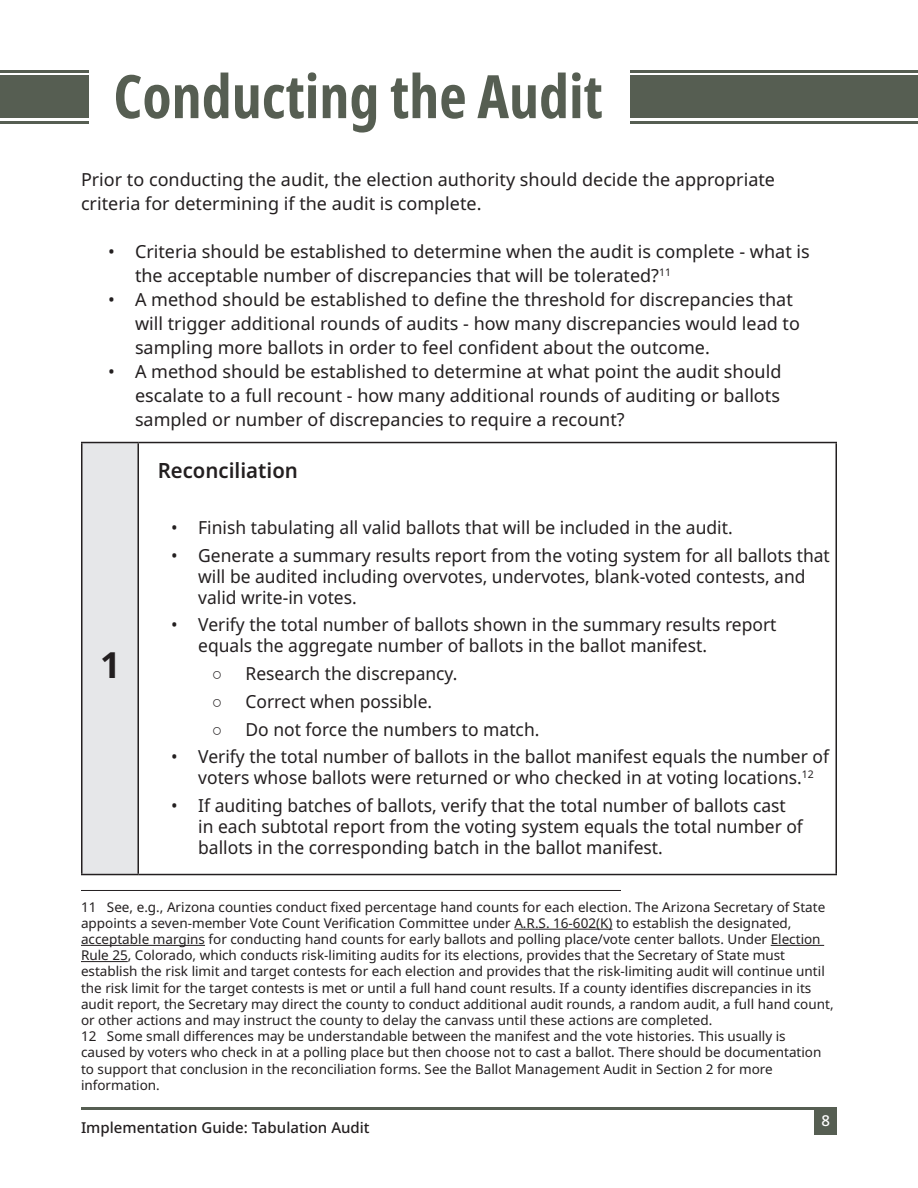
<style>
.page{position:relative;width:918px;height:1188px;background:#fff}
.page>*{position:absolute;margin:0;border:0;box-sizing:border-box;transform-origin:0 0}
.Section_Header{font:700 extra-condensed 60px "Noto Sans";color:#565e52}
.t1{font:700 36px "Noto Sans";color:#231f20}
.t2{font:600 21px "Noto Sans";color:#231f20}
.t3{font:18px/21px "Noto Sans";color:#231f20}
.t4{font:500 15px "Noto Sans";color:#231f20}
.t5{font:500 15px "Noto Sans";color:#fff}
.t6{font:13.5px/16.2px "Noto Sans";color:#231f20}
.s1{font-family:"Arial"}
</style>
<div class="page">
<hr style="left:81px;top:1107px;width:756px;height:3px;background:#565e52">
<div style="left:814px;top:1110px;width:23px;height:25px;background:#565e52"></div>
<div style="left:0;top:76px;width:89px;height:42px;background:#565e52"></div>
<div style="left:631px;top:76px;width:287px;height:42px;background:#565e52"></div>
<hr style="left:631px;top:70px;width:287px;height:3px;background:#565e52">
<hr style="left:631px;top:121px;width:287px;height:3px;background:#565e52">
<hr style="left:0;top:71px;width:89px;height:2px;background:#565e52">
<hr style="left:0;top:121px;width:89px;height:3px;background:#565e52">
<div style="left:82px;top:443px;width:56px;height:432px;background:#e6e7e9"></div>
<hr style="left:81px;top:442px;width:57px;height:1px;background:#231f20">
<hr style="left:81px;top:443px;width:1px;height:431px;background:#231f20">
<hr style="left:138px;top:442px;width:699px;height:1px;background:#231f20">
<hr style="left:137px;top:443px;width:2px;height:431px;background:#231f20">
<hr style="left:836px;top:443px;width:1px;height:431px;background:#231f20">
<hr style="left:81px;top:874px;width:57px;height:1px;background:#231f20">
<hr style="left:138px;top:874px;width:699px;height:1px;background:#231f20">
<hr style="left:514px;top:929px;width:99px;height:1px;background:#231f20">
<hr style="left:81px;top:945px;width:124px;height:1px;background:#231f20">
<hr style="left:771px;top:945px;width:53px;height:1px;background:#231f20">
<hr style="left:81px;top:961px;width:47px;height:1px;background:#231f20">
<hr style="left:81px;top:890px;width:540px;height:1px;background:#231f20">
<p class="Section_Header" style="left:113px;top:53px;width:491px">Conducting the Audit</p>
<p class="t3" style="left:81px;top:168px;width:696px;line-height:24px">Prior to conducting the audit, the election authority should decide the appropriate criteria for determining if the audit is complete.</p>
<p class="t3" style="left:135px;top:240px;width:676px;line-height:24px;text-indent:-27px">• Criteria should be established to determine when the audit is complete - what is the acceptable number of discrepancies that will be tolerated?<sup>11</sup></p>
<p class="t3" style="left:135px;top:288px;width:666px;line-height:24px;text-indent:-27px">• A method should be established to define the threshold for discrepancies that will trigger additional rounds of audits - how many discrepancies would lead to sampling more ballots in order to feel confident about the outcome.</p>
<p class="t3" style="left:135px;top:360px;width:648px;line-height:24px;text-align:justify;text-indent:-27px">• A method should be established to determine at what point the audit should escalate to a full recount - how many additional rounds of auditing or ballots sampled or number of discrepancies to require a recount?</p>
<p class="t1" style="left:100px;top:639px;width:22px">1</p>
<p class="t2" style="left:158px;top:456px;width:142px">Reconciliation</p>
<p class="t3" style="left:171px;top:517px;width:563px">• Finish tabulating all valid ballots that will be included in the audit.</p>
<p class="t3" style="left:198px;top:545px;width:633px;text-indent:-27px">• Generate a summary results report from the voting system for all ballots that will be audited including overvotes, undervotes, blank-voted contests, and valid write-in votes.</p>
<p class="t3" style="left:198px;top:615px;width:580px;text-indent:-27px">• Verify the total number of ballots shown in the summary results report equals the aggregate number of ballots in the ballot manifest.</p>
<p class="t3" style="left:212px;top:664px;width:247px"><span class="s1">○</span> Research the discrepancy.</p>
<p class="t3" style="left:212px;top:691px;width:222px"><span class="s1">○</span> Correct when possible.</p>
<p class="t3" style="left:212px;top:719px;width:329px"><span class="s1">○</span> Do not force the numbers to match.</p>
<p class="t3" style="left:198px;top:747px;width:632px;text-indent:-27px">• Verify the total number of ballots in the ballot manifest equals the number of voters whose ballots were returned or who checked in at voting locations.<sup>12</sup></p>
<p class="t3" style="left:198px;top:796px;width:606px;text-indent:-27px">• If auditing batches of ballots, verify that the total number of ballots cast in each subtotal report from the voting system equals the total number of ballots in the corresponding batch in the ballot manifest.</p>
<p class="t6" style="left:81px;top:899px;width:754px">11 See, e.g., Arizona counties conduct fixed percentage hand counts for each election. The Arizona Secretary of State appoints a seven-member Vote Count Verification Committee under A.R.S. 16-602(K) to establish the designated, acceptable margins for conducting hand counts for early ballots and polling place/vote center ballots. Under Election Rule 25, Colorado, which conducts risk-limiting audits for its elections, provides that the Secretary of State must establish the risk limit and target contests for each election and provides that the risk-limiting audit will continue until the risk limit for the target contests is met or until a full hand count results. If a county identifies discrepancies in its audit report, the Secretary may direct the county to conduct additional audit rounds, a random audit, a full hand count, or other actions and may instruct the county to delay the canvass until these actions are completed.</p>
<p class="t6" style="left:81px;top:1029px;width:742px">12 Some small differences may be understandable between the manifest and the vote histories. This usually is caused by voters who check in at a polling place but then choose not to cast a ballot. There should be documentation to support that conclusion in the reconciliation forms. See the Ballot Management Audit in Section 2 for more information.</p>
<p class="t4" style="left:81px;top:1117px;width:290px">Implementation Guide: Tabulation Audit</p>
<p class="t5" style="left:821px;top:1110px;width:10px">8</p>
</div>
